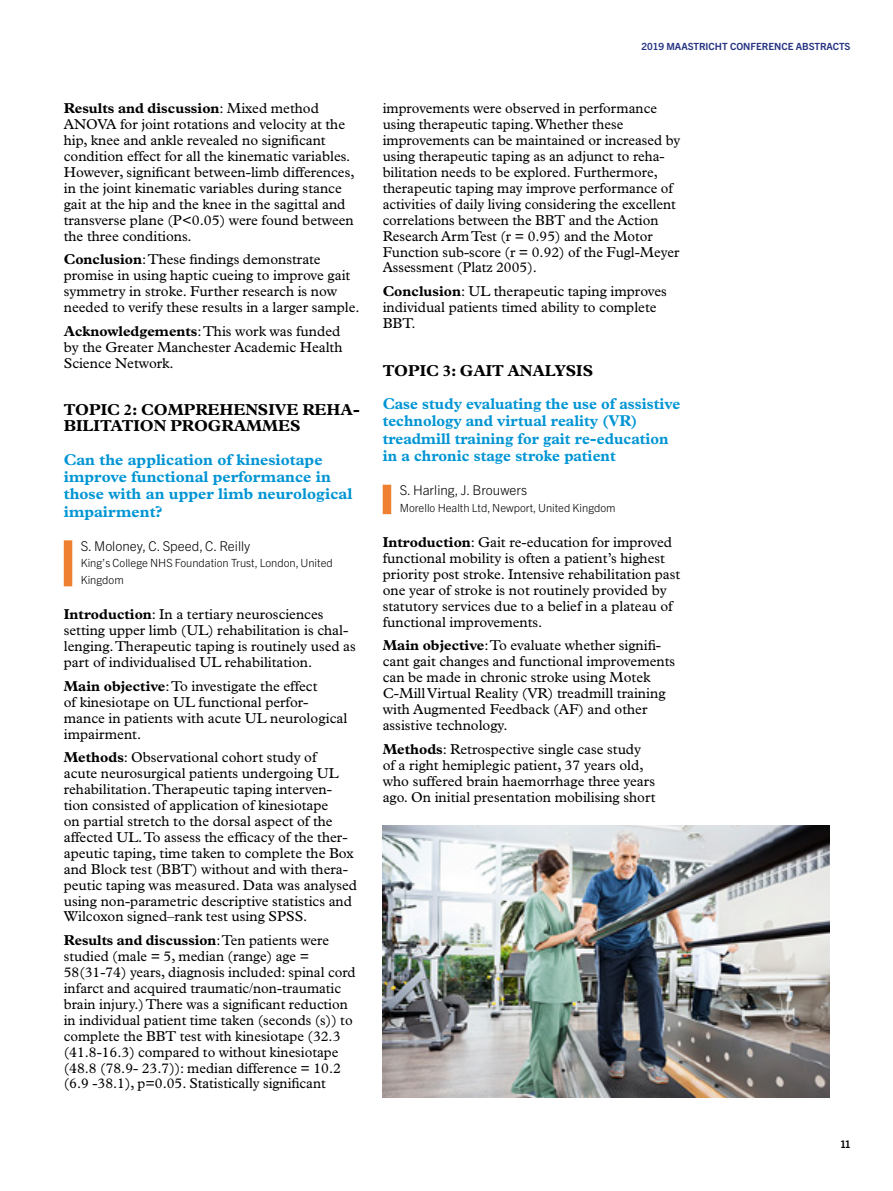
<style>
.page{position:relative;width:893px;height:1191px;background:#fff}
.page>*{position:absolute;margin:0;border:0;box-sizing:border-box;transform-origin:0 0}
.t1{font:700 15.9px/15.9px "Plantin";color:#000}
.t2{font:700 15.75px/17.4px "Plantin";color:#0095d4;scale:.96 1}
.t3{font:700 15.75px/17.4px "Plantin";color:#0095d4}
.t4{font:14.4px/15.9px "Plantin";color:#000}
.t5{font:300 13.5px "Trade Gothic Next LT Pro";color:#000}
.t6{font:300 11.25px/16.5px "Trade Gothic Next LT Pro";color:#000}
.t7{font:700 10.5px "Trade Gothic Next LT Pro";color:#000}
.t8{font:700 9.9px "Trade Gothic Next LT Pro";color:#283583}
.s1{font-weight:700}
</style>
<div class="page">
<div style="left:383px;top:485px;width:8px;height:29px;background:#f08031"></div>
<div style="left:64px;top:540px;width:8px;height:46px;background:#f08031"></div>
<img style="left:383px;top:825px;width:446px;height:272px">
<p class="t4" style="left:64px;top:100px;width:292px"><span class="s1">Results and discussion</span>: Mixed method ANOVA for joint rotations and velocity at the hip, knee and ankle revealed no significant condition effect for all the kinematic variables.<br>However, significant between-limb differences, in the joint kinematic variables during stance gait at the hip and the knee in the sagittal and transverse plane (P&lt;0.05) were found between the three conditions.</p>
<p class="t4" style="left:64px;top:251px;width:297px"><span class="s1">Conclusion</span>: These findings demonstrate promise in using haptic cueing to improve gait symmetry in stroke. Further research is now needed to verify these results in a larger sample.</p>
<p class="t4" style="left:64px;top:323px;width:280px"><span class="s1">Acknowledgements</span>: This work was funded by the Greater Manchester Academic Health<br>Science Network.</p>
<p class="t1" style="left:64px;top:402px;width:298px">TOPIC 2: COMPREHENSIVE REHA-<br>BILITATION PROGRAMMES</p>
<p class="t3" style="left:64px;top:450px;width:290px">Can the application of kinesiotape improve functional performance in those with an upper limb neurological impairment?</p>
<p class="t5" style="left:81px;top:536px;width:171px">S. Moloney, C. Speed, C. Reilly</p>
<p class="t6" style="left:81px;top:554px;width:254px">King’s College NHS Foundation Trust, London, United<br>Kingdom</p>
<p class="t4" style="left:64px;top:606px;width:294px"><span class="s1">Introduction</span>: In a tertiary neurosciences setting upper limb (UL) rehabilitation is chal&shy;lenging. Therapeutic taping is routinely used as part of individualised UL rehabilitation.</p>
<p class="t4" style="left:64px;top:678px;width:285px"><span class="s1">Main objective</span>: To investigate the effect<br>of kinesiotape on UL functional perfor&shy;mance in patients with acute UL neurological impairment.</p>
<p class="t4" style="left:64px;top:749px;width:295px"><span class="s1">Methods</span>: Observational cohort study of<br>acute neurosurgical patients undergoing UL rehabilitation. Therapeutic taping interven&shy;tion consisted of application of kinesiotape<br>on partial stretch to the dorsal aspect of the affected UL. To assess the efficacy of the ther&shy;apeutic taping, time taken to complete the Box and Block test (BBT) without and with thera&shy;peutic taping was measured. Data was analysed using non-parametric descriptive statistics and Wilcoxon signed–rank test using SPSS.</p>
<p class="t4" style="left:64px;top:932px;width:293px"><span class="s1">Results and discussion</span>: Ten patients were studied (male = 5, median (range) age = 58(31-74) years, diagnosis included: spinal cord infarct and acquired traumatic/non-traumatic brain injury.) There was a significant reduction in individual patient time taken (seconds (s)) to complete the BBT test with kinesiotape (32.3 (41.8-16.3) compared to without kinesiotape (48.8 (78.9- 23.7)): median difference = 10.2 (6.9 -38.1), p=0.05. Statistically significant</p>
<p class="t8" style="left:641px;top:40px;width:211px">2019 MAASTRICHT CONFERENCE ABSTRACTS</p>
<p class="t4" style="left:383px;top:100px;width:299px">improvements were observed in performance using therapeutic taping. Whether these improvements can be maintained or increased by using therapeutic taping as an adjunct to reha&shy;bilitation needs to be explored. Furthermore, therapeutic taping may improve performance of activities of daily living considering the excellent correlations between the BBT and the Action Research Arm Test (r = 0.95) and the Motor Function sub-score (r = 0.92) of the Fugl-Meyer Assessment (Platz 2005).</p>
<p class="t4" style="left:383px;top:283px;width:286px"><span class="s1">Conclusion</span>: UL therapeutic taping improves individual patients timed ability to complete<br>BBT.</p>
<p class="t1" style="left:383px;top:362px;width:212px">TOPIC 3: GAIT ANALYSIS</p>
<p class="t2" style="left:383px;top:395px;width:311px">Case study evaluating the use of assistive technology and virtual reality (VR) treadmill training for gait re-education in a chronic stage stroke patient</p>
<p class="t5" style="left:400px;top:481px;width:129px">S. Harling, J. Brouwers</p>
<p class="t6" style="left:400px;top:498px;width:217px">Morello Health Ltd, Newport, United Kingdom</p>
<p class="t4" style="left:383px;top:534px;width:299px"><span class="s1">Introduction</span>: Gait re-education for improved functional mobility is often a patient’s highest priority post stroke. Intensive rehabilitation past one year of stroke is not routinely provided by statutory services due to a belief in a plateau of functional improvements.</p>
<p class="t4" style="left:383px;top:637px;width:294px"><span class="s1">Main objective</span>: To evaluate whether signifi&shy;cant gait changes and functional improvements can be made in chronic stroke using Motek C-Mill Virtual Reality (VR) treadmill training with Augmented Feedback (AF) and other assistive technology.</p>
<p class="t4" style="left:383px;top:741px;width:274px"><span class="s1">Methods</span>: Retrospective single case study of a right hemiplegic patient, 37 years old, who suffered brain haemorrhage three years ago. On initial presentation mobilising short</p>
<p class="t7" style="left:841px;top:1137px;width:11px">11</p>
</div>
